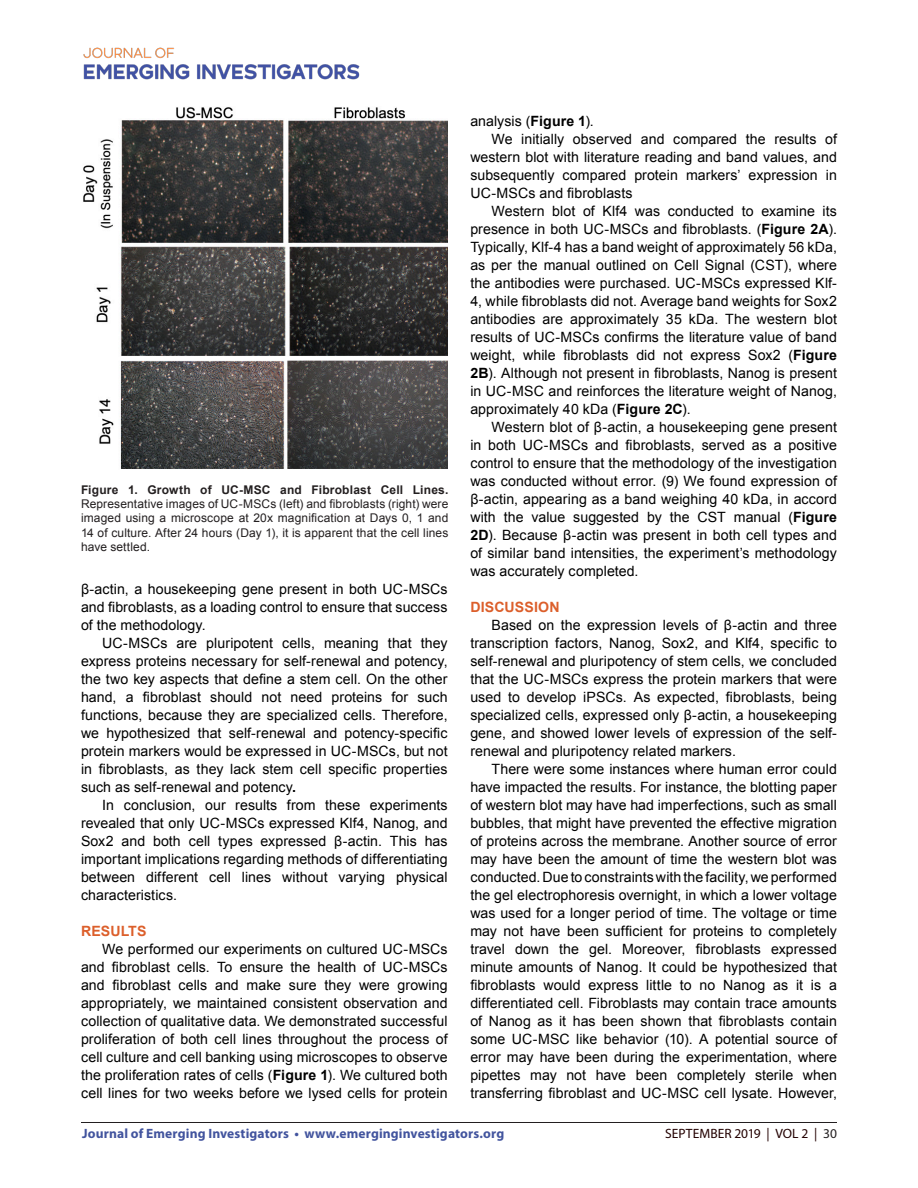
<style>
.page{position:relative;width:918px;height:1188px;background:#fff}
.page>*{position:absolute;margin:0;border:0;box-sizing:border-box;transform-origin:0 0}
.t1{font:14.1px/18px "Arial";letter-spacing:.005em;color:#000;text-align:justify}
.t2{font:700 14.1px "Arial";letter-spacing:.01em;color:#dc5f2b}
.t3{font:700 13.5px "Myriad Pro";letter-spacing:.01em;color:#42549e}
.t4{font:13.5px "Myriad Pro";color:#230000}
.t5{font:12px/14.4px "Arial";letter-spacing:.01em;color:#231f20;text-align:justify}
.s1{font-weight:700}
.s2{color:#231f20}
</style>
<div class="page">
<hr style="left:81px;top:1122px;width:756px;height:1px;background:#231f20">
<img style="left:83px;top:47px;width:277px;height:33px">
<img style="left:83px;top:107px;width:365px;height:362px">
<p class="t5" style="left:81px;top:482px;width:369px"><span class="s1">Figure 1. Growth of UC-MSC and Fibroblast Cell Lines.<br></span>Representative images of UC-MSCs (left) and fibroblasts (right) were imaged using a microscope at 20x magnification at Days 0, 1 and 14 of culture. After 24 hours (Day 1), it is apparent that the cell lines have settled.</p>
<p class="t1" style="left:81px;top:580px;width:368px">β-actin, a housekeeping gene present in both UC-MSCs and fibroblasts, as a loading control to ensure that success of the methodology.</p>
<p class="t1" style="left:81px;top:634px;width:368px;text-indent:21px">UC-MSCs are pluripotent cells, meaning that they express proteins necessary for self-renewal and potency, the two key aspects that define a stem cell. On the other hand, a fibroblast should not need proteins for such functions, because they are specialized cells. Therefore, we hypothesized that self-renewal and potency-specific protein markers would be expressed in UC-MSCs, but not in fibroblasts, as they lack stem cell specific properties such as self-renewal and potency<span class="s1">.</span></p>
<p class="t1" style="left:81px;top:796px;width:368px;text-indent:21px">In conclusion, our results from these experiments revealed that only UC-MSCs expressed Klf4, Nanog, and Sox2 and both cell types expressed β-actin. This has important implications regarding methods of differentiating between different cell lines without varying physical characteristics.</p>
<p class="t2" style="left:81px;top:922px;width:67px">RESULTS</p>
<p class="t1" style="left:81px;top:940px;width:368px;text-indent:21px">We performed our experiments on cultured UC-MSCs and fibroblast cells. To ensure the health of UC-MSCs and fibroblast cells and make sure they were growing appropriately, we maintained consistent observation and collection of qualitative data. We demonstrated successful proliferation of both cell lines throughout the process of cell culture and cell banking using microscopes to observe the proliferation rates of cells (<span class="s1">Figure 1</span>). We cultured both cell lines for two weeks before we lysed cells for protein</p>
<p class="t1" style="left:470px;top:112px;width:125px">analysis (<span class="s1">Figure 1</span>).</p>
<p class="t1" style="left:470px;top:130px;width:368px;text-indent:21px">We initially observed and compared the results of western blot with literature reading and band values, and subsequently compared protein markers’ expression in UC-MSCs and fibroblasts</p>
<p class="t1" style="left:470px;top:202px;width:368px;text-indent:21px">Western blot of Klf4 was conducted to examine its presence in both UC-MSCs and fibroblasts. (<span class="s1">Figure 2A</span>).<br>Typically, Klf-4 has a band weight of approximately 56 kDa, as per the manual outlined on Cell Signal (CST), where the antibodies were purchased. UC-MSCs expressed Klf-4, while fibroblasts did not. Average band weights for Sox2 antibodies are approximately 35 kDa. The western blot results of UC-MSCs confirms the literature value of band weight, while fibroblasts did not express Sox2 (<span class="s1">Figure 2B</span>). Although not present in fibroblasts, Nanog is present in UC-MSC and reinforces the literature weight of Nanog, approximately 40 kDa (<span class="s1">Figure 2C</span>).</p>
<p class="t1" style="left:470px;top:418px;width:368px;text-indent:21px">Western blot of β-actin, a housekeeping gene present in both UC-MSCs and fibroblasts, served as a positive control to ensure that the methodology of the investigation was conducted without error. (9) We found expression of β-actin, appearing as a band weighing 40 kDa, in accord with the value suggested by the CST manual (<span class="s1">Figure 2D</span>). Because β-actin was present in both cell types and of similar band intensities, the experiment’s methodology was accurately completed.</p>
<p class="t2" style="left:470px;top:598px;width:91px">DISCUSSION</p>
<p class="t1" style="left:470px;top:616px;width:368px;text-indent:21px">Based on the expression levels of β-actin and three transcription factors, Nanog, Sox2, and Klf4, specific to self-renewal and pluripotency of stem cells, we concluded that the UC-MSCs express the protein markers that were used to develop iPSCs. As expected, fibroblasts, being specialized cells, expressed only β-actin, a housekeeping gene, and showed lower levels of expression of the self&shy;renewal and pluripotency related markers.</p>
<p class="t1" style="left:470px;top:760px;width:368px;text-indent:21px">There were some instances where human error could have impacted the results. For instance, the blotting paper of western blot may have had imperfections, such as small bubbles, that might have prevented the effective migration of proteins across the membrane. Another source of error may have been the amount of time the western blot was conducted. Due to constraints with the facility, we performed the gel electrophoresis overnight, in which a lower voltage was used for a longer period of time. The voltage or time may not have been sufficient for proteins to completely travel down the gel. Moreover, fibroblasts expressed minute amounts of Nanog. It could be hypothesized that fibroblasts would express little to no Nanog as it is a differentiated cell. Fibroblasts may contain trace amounts of Nanog as it has been shown that fibroblasts contain some UC-MSC like behavior (10). A potential source of error may have been during the experimentation, where pipettes may not have been completely sterile when transferring fibroblast and UC-MSC cell lysate. However,</p>
<p class="t3" style="left:82px;top:1125px;width:424px">Journal of Emerging Investigators • www.emerginginvestigators.org</p>
<p class="t4" style="left:665px;top:1125px;width:173px">SEPTEMBER 2019 | VOL 2 | <span class="s2">30</span></p>
</div>
